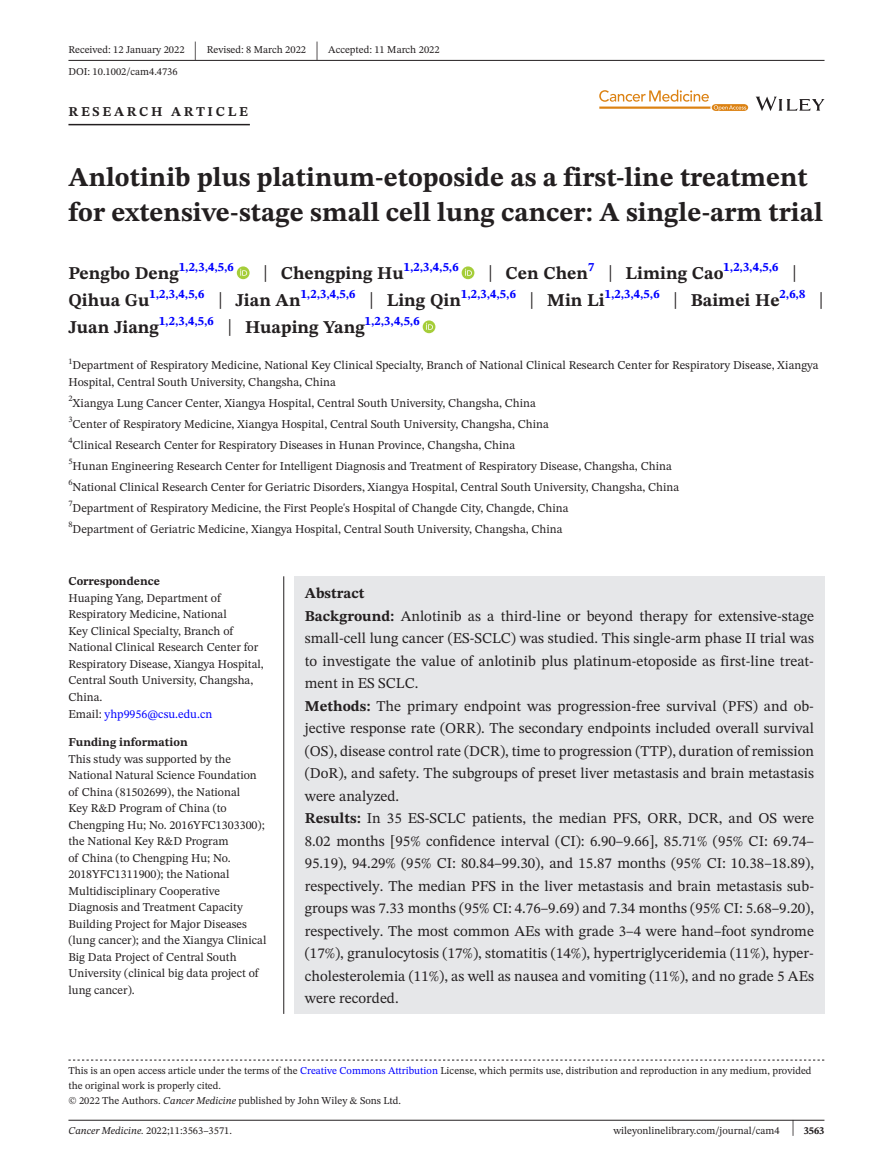
<style>
.page{position:relative;width:893px;height:1174px;background:#fff}
.page>*{position:absolute;margin:0;border:0;box-sizing:border-box;transform-origin:0 0}
.t1{font:700 27px/34.5px "STIX Two Text";color:#231f20}
.t2{font:25.65px "STIX Two Text";color:#231f20;scale:.49 1}
.t3{font:700 18px "STIX Two Text";color:#231f20}
.t4{font:15px/22.5px "STIX Two Text";color:#231f20}
.t5{font:700 13.5px "STIX Two Text";letter-spacing:.2em;color:#231f20}
.t6{font:700 12.6px/27px "STIX Two Text";color:#00f}
.t7{font:12px/16.5px "STIX Two Text";color:#231f20}
.t8{font:700 12px "STIX Two Text";color:#231f20}
.t9{font:10.5px/15px "STIX Two Text";color:#231f20}
.t10{font:8.4px "STIX Two Text";color:#231f20}
.s1{font-size:18px;color:#231f20}
.s2{font-weight:400;font-size:23.4px}
.s3{font-weight:400;font-size:23.4px;color:#231f20}
.s4{color:#00f}
.s5{font-weight:700}
.s6{font-style:italic}
.s7{font-size:22.2px}
</style>
<div class="page">
<hr style="left:68px;top:1119px;width:756px;height:1px;background:#231f20">
<svg style="left:756px;top:97px;width:68px;height:14px"></svg>
<svg style="left:599px;top:90px;width:149px;height:21px"></svg>
<hr style="left:68px;top:60px;width:756px;height:1px;background:#231f20">
<hr style="left:68px;top:124px;width:182px;height:1px;background:#231f20">
<svg style="left:237px;top:266px;width:13px;height:13px"></svg>
<svg style="left:240px;top:269px;width:7px;height:7px"></svg>
<div style="left:462px;top:266px;width:12px;height:13px;background:#a5cd39;border-radius:50%"></div>
<svg style="left:465px;top:269px;width:7px;height:7px"></svg>
<div style="left:423px;top:320px;width:12px;height:13px;background:#a5cd39;border-radius:50%"></div>
<svg style="left:426px;top:323px;width:7px;height:7px"></svg>
<svg style="left:68px;top:1059px;width:756px;height:1px"></svg>
<div style="left:294px;top:576px;width:530px;height:438px;background:#e6e7e9"></div>
<hr style="left:283px;top:576px;width:1px;height:438px;background:#231f20">
<p class="t9" style="left:68px;top:42px;width:118px">Received: 12 January 2022</p>
<h2 class="t2" style="left:194px;top:32px;width:8px">|</h2>
<p class="t9" style="left:207px;top:42px;width:101px">Revised: 8 March 2022</p>
<h2 class="t2" style="left:315px;top:32px;width:8px">|</h2>
<p class="t9" style="left:328px;top:42px;width:113px">Accepted: 11 March 2022</p>
<p class="t9" style="left:68px;top:64px;width:111px">DOI: 10.1002/cam4.4736</p>
<p class="t5" style="left:68px;top:101px;width:181px">RESEARCH ARTICLE</p>
<h1 class="t1" style="left:68px;top:161px;width:756px">Anlotinib plus platinum-etoposide as a first-line treatment for extensive-stage small cell lung cancer: A single-arm trial</h1>
<p class="t6" style="left:68px;top:254px;width:167px"><span class="s1">Pengbo Deng</span>1,2,3,4,5,6</p>
<h3 class="t3" style="left:263px;top:260px;width:197px"><span class="s2">|</span> Chengping Hu<sup>1,2,3,4,5,6</sup></h3>
<h3 class="t3" style="left:488px;top:260px;width:310px"><span class="s2">|</span> Cen Chen<sup>7</sup> <span class="s2">|</span> Liming Cao<sup>1,2,3,4,5,6</sup> <span class="s2">|</span></h3>
<p class="t6" style="left:68px;top:281px;width:757px"><span class="s1">Qihua Gu</span>1,2,3,4,5,6 <span class="s3">|</span> <span class="s1">Jian An</span>1,2,3,4,5,6 <span class="s3">|</span> <span class="s1">Ling Qin</span>1,2,3,4,5,6 <span class="s3">|</span> <span class="s1">Min Li</span>1,2,3,4,5,6 <span class="s3">|</span> <span class="s1">Baimei He</span>2,6,8 <span class="s3">|<br></span><span class="s1">Juan Jiang</span>1,2,3,4,5,6 <span class="s3">|</span> <span class="s1">Huaping Yang</span>1,2,3,4,5,6</p>
<p class="t7" style="left:68px;top:357px;width:752px"><sup>1</sup>Department of Respiratory Medicine, National Key Clinical Specialty, Branch of National Clinical Research Center for Respiratory Disease, Xiangya<br>Hospital, Central South University, Changsha, China</p>
<p class="t10" style="left:68px;top:392px;width:6px">2</p>
<p class="t7" style="left:73px;top:394px;width:465px">Xiangya Lung Cancer Center, Xiangya Hospital, Central South University, Changsha, China</p>
<p class="t10" style="left:68px;top:413px;width:6px">3</p>
<p class="t7" style="left:73px;top:415px;width:478px">Center of Respiratory Medicine, Xiangya Hospital, Central South University, Changsha, China</p>
<p class="t10" style="left:68px;top:434px;width:6px">4</p>
<p class="t7" style="left:73px;top:436px;width:444px">Clinical Research Center for Respiratory Diseases in Hunan Province, Changsha, China</p>
<p class="t10" style="left:68px;top:455px;width:6px">5</p>
<p class="t7" style="left:73px;top:457px;width:601px">Hunan Engineering Research Center for Intelligent Diagnosis and Treatment of Respiratory Disease, Changsha, China</p>
<p class="t10" style="left:68px;top:476px;width:6px">6</p>
<p class="t7" style="left:73px;top:478px;width:608px">National Clinical Research Center for Geriatric Disorders, Xiangya Hospital, Central South University, Changsha, China</p>
<p class="t10" style="left:68px;top:497px;width:6px">7</p>
<p class="t7" style="left:73px;top:499px;width:497px">Department of Respiratory Medicine, the First People's Hospital of Changde City, Changde, China</p>
<p class="t10" style="left:68px;top:518px;width:6px">8</p>
<p class="t7" style="left:73px;top:520px;width:491px">Department of Geriatric Medicine, Xiangya Hospital, Central South University, Changsha, China</p>
<p class="t8" style="left:68px;top:573px;width:93px">Correspondence</p>
<p class="t7" style="left:68px;top:589px;width:197px">Huaping Yang, Department of<br>Respiratory Medicine, National<br>Key Clinical Specialty, Branch of<br>National Clinical Research Center for<br>Respiratory Disease, Xiangya Hospital,<br>Central South University, Changsha,<br>China.<br>Email: <span class="s4">yhp9956@csu.edu.cn</span></p>
<p class="t8" style="left:68px;top:733px;width:121px">Funding information</p>
<p class="t7" style="left:68px;top:750px;width:199px">This study was supported by the<br>National Natural Science Foundation of China (81502699), the National<br>Key R&amp;D Program of China (to<br>Chengping Hu; No. 2016YFC1303300); the National Key R&amp;D Program<br>of China (to Chengping Hu; No.<br>2018YFC1311900); the National<br>Multidisciplinary Cooperative<br>Diagnosis and Treatment Capacity<br>Building Project for Major Diseases (lung cancer); and the Xiangya Clinical<br>Big Data Project of Central South<br>University (clinical big data project of lung cancer).</p>
<p class="t4" style="left:305px;top:582px;width:511px"><span class="s5">Abstract<br>Background:</span> Anlotinib as a third-line or beyond therapy for extensive-stage small-cell lung cancer (ES-SCLC) was studied. This single-arm phase II trial was to investigate the value of anlotinib plus platinum-etoposide as first-line treat&shy;ment in ES SCLC.<br><span class="s5">Methods:</span> The primary endpoint was progression-free survival (PFS) and ob&shy;jective response rate (ORR). The secondary endpoints included overall survival (OS), disease control rate (DCR), time to progression (TTP), duration of remission (DoR), and safety. The subgroups of preset liver metastasis and brain metastasis were analyzed.<br><span class="s5">Results:</span> In 35 ES-SCLC patients, the median PFS, ORR, DCR, and OS were 8.02 months [95% confidence interval (CI): 6.90–9.66], 85.71% (95% CI: 69.74– 95.19), 94.29% (95% CI: 80.84–99.30), and 15.87 months (95% CI: 10.38–18.89), respectively. The median PFS in the liver metastasis and brain metastasis sub&shy;groups was 7.33 months (95% CI: 4.76–9.69) and 7.34 months (95% CI: 5.68–9.20), respectively. The most common AEs with grade 3–4 were hand–foot syndrome (17%), granulocytosis (17%), stomatitis (14%), hypertriglyceridemia (11%), hyper&shy;cholesterolemia (11%), as well as nausea and vomiting (11%), and no grade 5 AEs were recorded.</p>
<p class="t9" style="left:68px;top:1063px;width:745px">This is an open access article under the terms of the <span class="s4">Creative Commons Attribution</span> License, which permits use, distribution and reproduction in any medium, provided the original work is properly cited.<br>© 2022 The Authors. <span class="s6">Cancer Medicine</span> published by John Wiley &amp; Sons Ltd.</p>
<p class="t9" style="left:68px;top:1123px;width:165px"><span class="s6">Cancer Medicine.</span> 2022;11:3563–3571.</p>
<p class="t9" style="left:613px;top:1123px;width:213px">wileyonlinelibrary.com/journal/cam4 <span class="s7">|</span> <span class="s5">3563</span></p>
</div>
